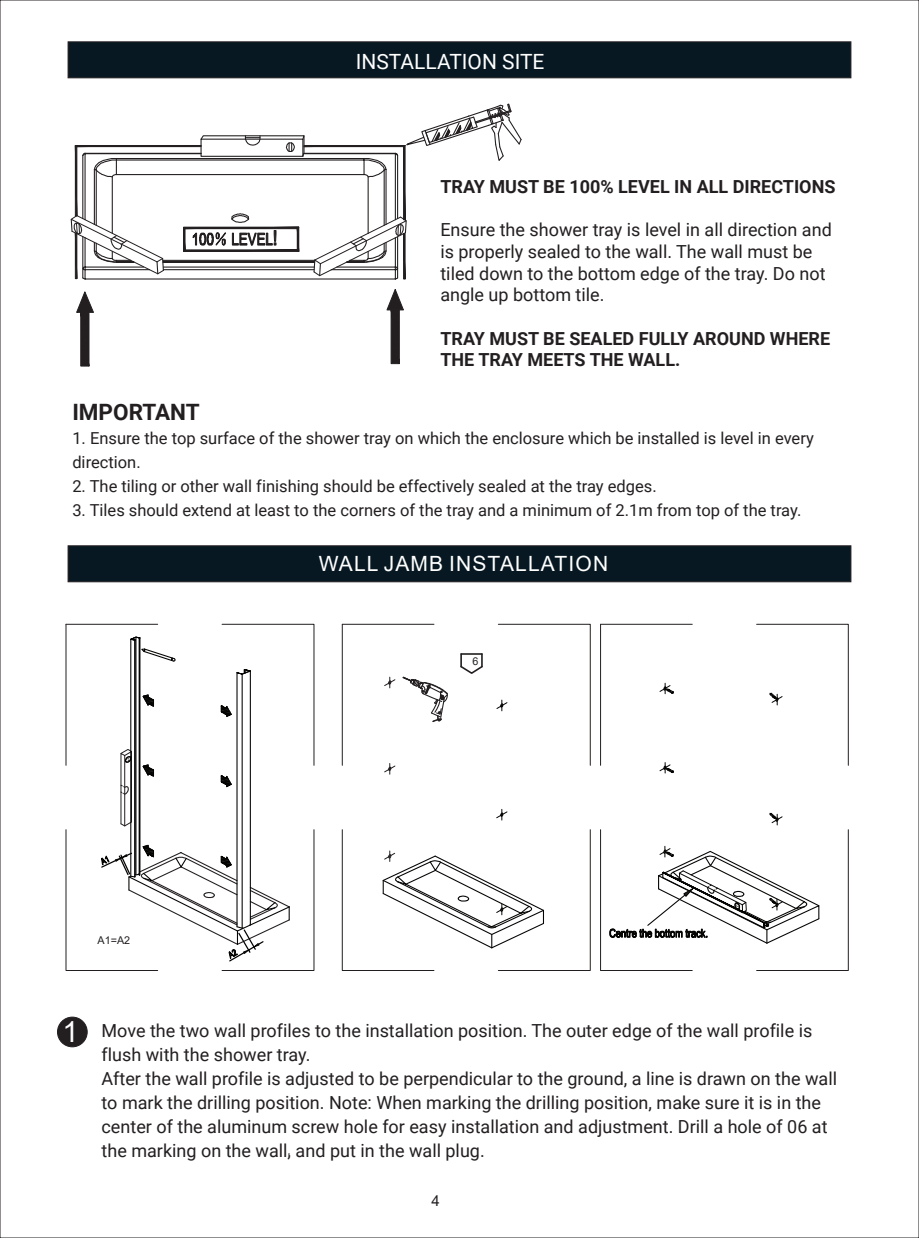
<style>
.page{position:relative;width:919px;height:1238px;background:#fff}
.page>*{position:absolute;margin:0;border:0;box-sizing:border-box;transform-origin:0 0}
.t1{font:29.1px "Arial";color:#fff}
.t2{font:700 22.5px "Roboto";color:#231f20}
.t3{font:21px "Arial";letter-spacing:.055em;color:#fff}
.t4{font:21px "Roboto";color:#fff}
.t5{font:18px/24px "Roboto";color:#231f20}
.t6{font:700 18px/21.6px "Roboto";color:#231f20}
.t7{font:16.5px/24px "Roboto";color:#231f20}
.t8{font:15px "Arial";color:#231f20}
.t9{font:10.8px "Arial";color:#231f20}
</style>
<div class="page">
<div style="left:68px;top:545px;width:783px;height:37px;background:#071822;border:1px solid #231f20"></div>
<div style="left:68px;top:41px;width:783px;height:37px;background:#071822;border:1px solid #231f20"></div>
<svg style="left:70px;top:103px;width:452px;height:263px"></svg>
<svg style="left:600px;top:624px;width:248px;height:346px"></svg>
<svg style="left:66px;top:624px;width:524px;height:346px"></svg>
<div style="left:57px;top:1017px;width:30px;height:29px;background:#231f20;border-radius:50%"></div>
<div style="left:57px;top:1016px;width:31px;height:31px;border:1px solid #231f20;border-radius:50%"></div>
<p class="t4" style="left:356px;top:46px;width:190px">INSTALLATION SITE</p>
<p class="t6" style="left:440px;top:175px;width:396px">TRAY MUST BE 100% LEVEL IN ALL DIRECTIONS</p>
<p class="t5" style="left:440px;top:219px;width:393px;line-height:21.6px">Ensure the shower tray is level in all direction and is properly sealed to the wall. The wall must be tiled down to the bottom edge of the tray. Do not angle up bottom tile.</p>
<p class="t6" style="left:440px;top:327px;width:391px">TRAY MUST BE SEALED FULLY AROUND WHERE<br>THE TRAY MEETS THE WALL.</p>
<p class="t2" style="left:72px;top:396px;width:129px">IMPORTANT</p>
<p class="t7" style="left:72px;top:425px;width:743px">1. Ensure the top surface of the shower tray on which the enclosure which be installed is level in every direction.</p>
<p class="t7" style="left:72px;top:473px;width:586px">2. The tiling or other wall finishing should be effectively sealed at the tray edges.</p>
<p class="t7" style="left:72px;top:497px;width:730px">3. Tiles should extend at least to the corners of the tray and a minimum of 2.1m from top of the tray.</p>
<p class="t3" style="left:318px;top:549px;width:291px">WALL JAMB INSTALLATION</p>
<p class="t9" style="left:472px;top:653px;width:7px">6</p>
<p class="t9" style="left:98px;top:932px;width:34px">A1=A2</p>
<h1 class="t1" style="left:63px;top:1011px;width:18px">1</h1>
<p class="t5" style="left:101px;top:1018px;width:737px">Move the two wall profiles to the installation position. The outer edge of the wall profile is flush with the shower tray.<br>After the wall profile is adjusted to be perpendicular to the ground, a line is drawn on the wall to mark the drilling position. Note: When marking the drilling position, make sure it is in the center of the aluminum screw hole for easy installation and adjustment. Drill a hole of 06 at the marking on the wall, and put in the wall plug.</p>
<p class="t8" style="left:431px;top:1190px;width:10px">4</p>
</div>
